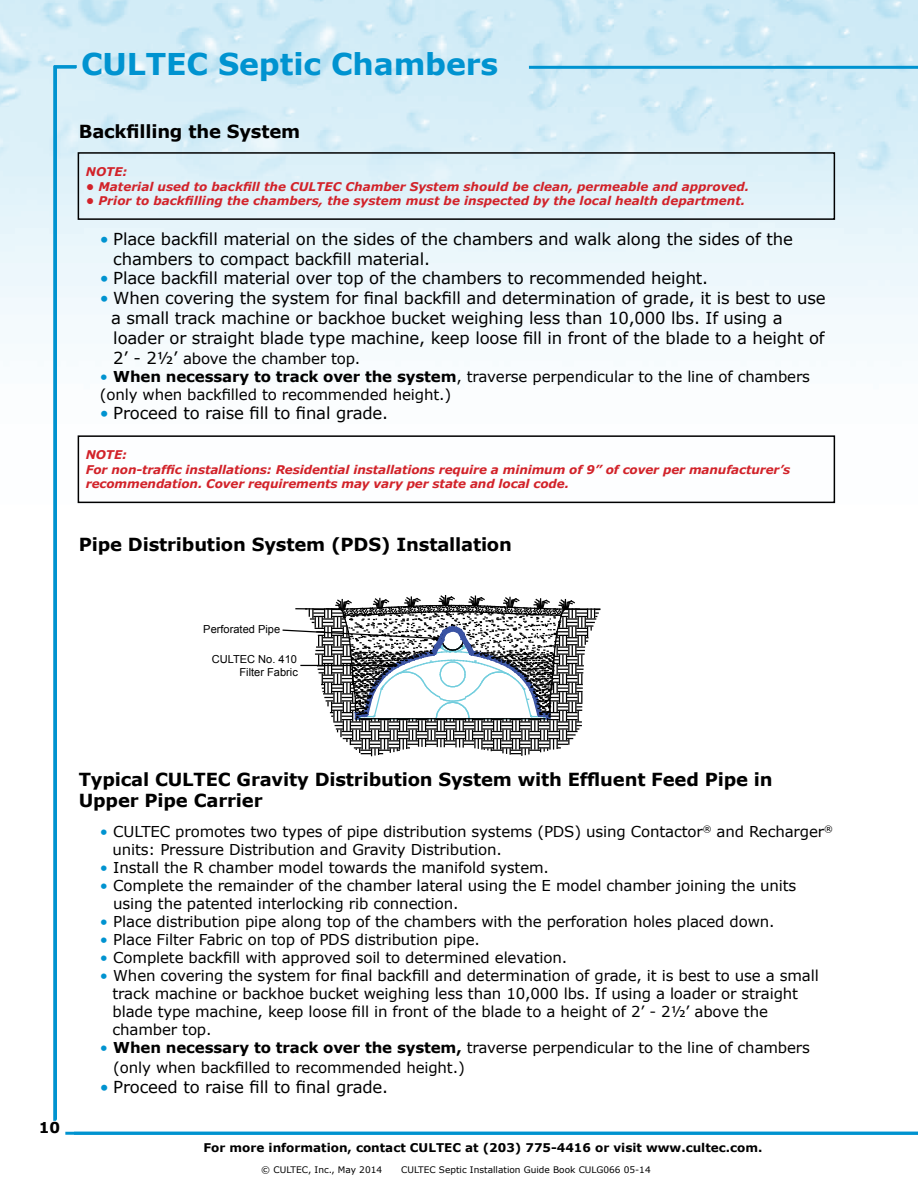
<style>
.page{position:relative;width:918px;height:1188px;background:#fff}
.page>*{position:absolute;margin:0;border:0;box-sizing:border-box;transform-origin:0 0}
.t1{font:700 30px "Verdana";letter-spacing:-.005em;color:#0093d0}
.t2{font:700 18px/21.6px "Verdana";letter-spacing:-.01em;color:#000}
.t3{font:16.5px/19.8px "Verdana";letter-spacing:-.01em;color:#000}
.t4{font:15px/18px "Verdana";letter-spacing:-.01em;color:#000}
.t5{font:700 15px "Verdana";color:#000}
.t6{font:italic 700 12px/14.4px "Verdana";color:#d2232a}
.t7{font:700 12px "Verdana";color:#000}
.t8{font:11.1px/13.4px "Arial";color:#010101;text-align:right}
.t9{font:9px "Verdana";color:#000}
.s1{color:#0093d0}
.s2{font-size:16.5px}
.s3{font-weight:700}
</style>
<div class="page">
<hr style="left:74px;top:1132px;width:844px;height:3px;background:#0093d0">
<svg style="left:52px;top:64px;width:28px;height:1057px"></svg>
<div style="left:78px;top:152px;width:757px;height:68px;border:2px solid #000"></div>
<div style="left:78px;top:435px;width:757px;height:68px;border:2px solid #000"></div>
<svg style="left:282px;top:594px;width:318px;height:162px"></svg>
<hr style="left:529px;top:66px;width:389px;height:3px;background:#0093d0">
<h1 class="t1" style="left:81px;top:43px;width:419px">CULTEC Septic Chambers</h1>
<p class="t2" style="left:79px;top:120px;width:223px">Backfilling the System</p>
<p class="t6" style="left:86px;top:164px;width:43px">NOTE:</p>
<p class="t6" style="left:86px;top:179px;width:665px">• Material used to backfill the CULTEC Chamber System should be clean, permeable and approved.</p>
<p class="t6" style="left:86px;top:193px;width:661px">• Prior to backfilling the chambers, the system must be inspected by the local health department.</p>
<p class="t3" style="left:113px;top:229px;width:681px;text-indent:-13px"><span class="s1">•</span> Place backfill material on the sides of the chambers and walk along the sides of the chambers to compact backfill material.</p>
<p class="t3" style="left:100px;top:268px;width:610px"><span class="s1">•</span> Place backfill material over top of the chambers to recommended height.</p>
<p class="t3" style="left:111px;top:288px;width:716px;text-indent:-11px"><span class="s1">•</span> When covering the system for final backfill and determination of grade, it is best to use a small track machine or backhoe bucket weighing less than 10,000 lbs. If using a loader or straight blade type machine, keep loose fill in front of the blade to a height of</p>
<p class="t4" style="left:113px;top:349px;width:249px"><span class="s2">2’ - 2½’</span> above the chamber top.</p>
<p class="t4" style="left:100px;top:367px;width:712px"><span class="s1">•</span> <span class="s3">When necessary to track over the system</span>, traverse perpendicular to the line of chambers (only when backfilled to recommended height.)</p>
<p class="t3" style="left:100px;top:403px;width:290px"><span class="s1">•</span> Proceed to raise fill to final grade.</p>
<p class="t6" style="left:86px;top:448px;width:706px">NOTE:<br>For non-traffic installations: Residential installations require a minimum of 9” of cover per manufacturer’s recommendation. Cover requirements may vary per state and local code.</p>
<p class="t2" style="left:79px;top:533px;width:435px">Pipe Distribution System (PDS) Installation</p>
<p class="t8" style="left:203px;top:622px;width:78px">Perforated Pipe</p>
<p class="t8" style="left:212px;top:652px;width:88px">CULTEC No. 410<br>Filter Fabric</p>
<p class="t5" style="left:39px;top:1117px;width:23px">10</p>
<p class="t2" style="left:79px;top:768px;width:695px">Typical CULTEC Gravity Distribution System with Effluent Feed Pipe in<br>Upper Pipe Carrier</p>
<p class="t4" style="left:113px;top:823px;width:722px;text-indent:-13px"><span class="s1">•</span> CULTEC promotes two types of pipe distribution systems (PDS) using Contactor<sup>®</sup> and Recharger<sup>® </sup>units: Pressure Distribution and Gravity Distribution.</p>
<p class="t4" style="left:100px;top:859px;width:451px"><span class="s1">•</span> Install the R chamber model towards the manifold system.</p>
<p class="t4" style="left:113px;top:877px;width:685px;text-indent:-14px"><span class="s1">•</span> Complete the remainder of the chamber lateral using the E model chamber joining the units using the patented interlocking rib connection.</p>
<p class="t4" style="left:100px;top:913px;width:676px"><span class="s1">•</span> Place distribution pipe along top of the chambers with the perforation holes placed down.</p>
<p class="t4" style="left:100px;top:931px;width:382px"><span class="s1">•</span> Place Filter Fabric on top of PDS distribution pipe.</p>
<p class="t4" style="left:100px;top:949px;width:469px"><span class="s1">•</span> Complete backfill with approved soil to determined elevation.</p>
<p class="t4" style="left:113px;top:967px;width:708px;text-indent:-13px"><span class="s1">•</span> When covering the system for final backfill and determination of grade, it is best to use a small track machine or backhoe bucket weighing less than 10,000 lbs. If using a loader or straight blade type machine, keep loose fill in front of the blade to a height of 2’ - 2½’ above the chamber top.</p>
<p class="t4" style="left:113px;top:1038px;width:698px;line-height:19.8px;text-indent:-13px"><span class="s1">•</span> <span class="s3">When necessary to track over the system,</span> traverse perpendicular to the line of chambers (only when backfilled to recommended height.)</p>
<p class="t3" style="left:100px;top:1077px;width:290px"><span class="s1">•</span> Proceed to raise fill to final grade.</p>
<p class="t7" style="left:203px;top:1140px;width:561px">For more information, contact CULTEC at (203) 775-4416 or visit www.cultec.com.</p>
<p class="t9" style="left:261px;top:1163px;width:122px">© CULTEC, Inc., May 2014</p>
<p class="t9" style="left:401px;top:1163px;width:251px">CULTEC Septic Installation Guide Book CULG066 05-14</p>
</div>
